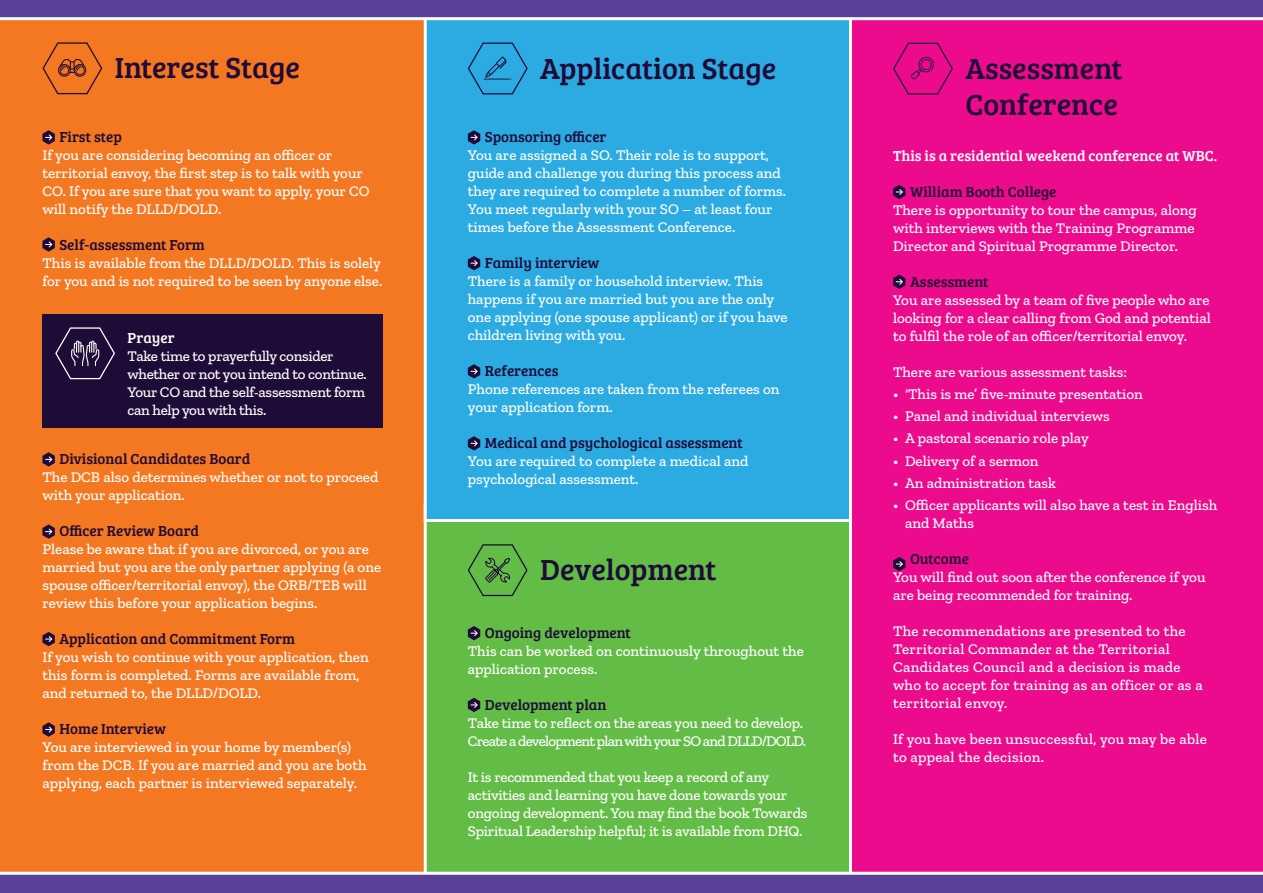
<style>
.page{position:relative;width:1263px;height:893px;background:#fff}
.page>*{position:absolute;margin:0;border:0;box-sizing:border-box;transform-origin:0 0}
.t1{font:30px/36px "Bree Serif";color:#1f0b37}
.t2{font:500 15px/18px "Zilla Slab";color:#fff}
.t3{font:15px "Bree Serif";color:#1f0b37}
.t4{font:500 15px/18px "Zilla Slab";letter-spacing:.02em;color:#fff}
.t5{font:500 15px/18px "Zilla Slab";letter-spacing:-.02em;color:#fff}
.t6{font:500 15px/18px "Zilla Slab";letter-spacing:-.05em;color:#fff}
.t7{font:15px "Bree Serif";color:#fff}
</style>
<div class="page">
<div style="left:850px;top:0;width:413px;height:893px;background:#ec0b8c"></div>
<div style="left:0;top:0;width:425px;height:893px;background:#f47821"></div>
<div style="left:424px;top:522px;width:428px;height:350px;background:#63bc46"></div>
<svg style="left:893px;top:42px;width:60px;height:53px"></svg>
<div style="left:424px;top:20px;width:428px;height:502px;background:#2cabe2"></div>
<svg style="left:42px;top:42px;width:61px;height:53px"></svg>
<svg style="left:42px;top:130px;width:13px;height:15px"></svg>
<svg style="left:42px;top:237px;width:13px;height:15px"></svg>
<svg style="left:42px;top:452px;width:13px;height:15px"></svg>
<svg style="left:42px;top:524px;width:13px;height:15px"></svg>
<svg style="left:42px;top:632px;width:13px;height:14px"></svg>
<svg style="left:42px;top:722px;width:13px;height:15px"></svg>
<div style="left:43px;top:314px;width:340px;height:114px;background:#1f0b37"></div>
<svg style="left:55px;top:327px;width:60px;height:53px"></svg>
<svg style="left:0;top:0;width:1263px;height:20px;background:#715aa7"></svg>
<svg style="left:0;top:872px;width:1263px;height:21px;background:#6f58a6"></svg>
<svg style="left:467px;top:41px;width:61px;height:54px;background:#2a9bd1"></svg>
<svg style="left:467px;top:543px;width:61px;height:54px;background:#5aa544"></svg>
<svg style="left:468px;top:130px;width:12px;height:15px"></svg>
<svg style="left:893px;top:185px;width:12px;height:14px"></svg>
<svg style="left:893px;top:275px;width:12px;height:14px"></svg>
<svg style="left:893px;top:557px;width:12px;height:14px"></svg>
<svg style="left:468px;top:626px;width:12px;height:14px"></svg>
<svg style="left:468px;top:698px;width:12px;height:14px"></svg>
<svg style="left:468px;top:256px;width:12px;height:14px"></svg>
<svg style="left:468px;top:364px;width:12px;height:15px"></svg>
<svg style="left:468px;top:436px;width:12px;height:14px"></svg>
<h1 class="t1" style="left:115px;top:48px;width:187px">Interest Stage</h1>
<p class="t3" style="left:59px;top:126px;width:64px">First step</p>
<p class="t2" style="left:42px;top:146px;width:329px">If you are considering becoming an officer or territorial envoy, the first step is to talk with your CO. If you are sure that you want to apply, your CO will notify the DLLD/DOLD.</p>
<p class="t3" style="left:59px;top:234px;width:147px">Self-assessment Form</p>
<p class="t2" style="left:42px;top:254px;width:341px">This is available from the DLLD/DOLD. This is solely for you and is not required to be seen by anyone else.</p>
<p class="t7" style="left:128px;top:327px;width:49px">Prayer</p>
<p class="t5" style="left:128px;top:347px;width:241px">Take time to prayerfully consider whether or not you intend to continue.<br>Your CO and the self-assessment form can help you with this.</p>
<p class="t3" style="left:59px;top:448px;width:192px">Divisional Candidates Board</p>
<p class="t2" style="left:42px;top:468px;width:337px">The DCB also determines whether or not to proceed with your application.</p>
<p class="t3" style="left:59px;top:520px;width:141px">Officer Review Board</p>
<p class="t2" style="left:42px;top:540px;width:340px">Please be aware that if you are divorced, or you are married but you are the only partner applying (a one spouse officer/territorial envoy), the ORB/TEB will review this before your application begins.</p>
<p class="t3" style="left:59px;top:628px;width:237px">Application and Commitment Form</p>
<p class="t2" style="left:42px;top:648px;width:328px">If you wish to continue with your application, then this form is completed. Forms are available from, and returned to, the DLLD/DOLD.</p>
<p class="t3" style="left:59px;top:718px;width:108px">Home Interview</p>
<p class="t2" style="left:42px;top:738px;width:326px">You are interviewed in your home by member(s) from the DCB. If you are married and you are both applying, each partner is interviewed separately.</p>
<h1 class="t1" style="left:540px;top:49px;width:238px">Application Stage</h1>
<p class="t3" style="left:485px;top:126px;width:123px">Sponsoring officer</p>
<p class="t2" style="left:468px;top:146px;width:320px">You are assigned a SO. Their role is to support, guide and challenge you during this process and they are required to complete a number of forms.<br>You meet regularly with your SO – at least four times before the Assessment Conference.</p>
<p class="t3" style="left:485px;top:252px;width:116px">Family interview</p>
<p class="t2" style="left:468px;top:272px;width:321px">There is a family or household interview. This happens if you are married but you are the only one applying (one spouse applicant) or if you have children living with you.</p>
<p class="t3" style="left:485px;top:360px;width:75px">References</p>
<p class="t2" style="left:468px;top:380px;width:313px">Phone references are taken from the referees on your application form.</p>
<p class="t3" style="left:485px;top:432px;width:259px">Medical and psychological assessment</p>
<p class="t2" style="left:468px;top:452px;width:282px">You are required to complete a medical and psychological assessment.</p>
<h1 class="t1" style="left:540px;top:550px;width:178px">Development</h1>
<p class="t3" style="left:485px;top:622px;width:148px">Ongoing development</p>
<p class="t2" style="left:468px;top:642px;width:337px">This can be worked on continuously throughout the application process.</p>
<p class="t3" style="left:485px;top:694px;width:123px">Development plan</p>
<p class="t6" style="left:468px;top:714px;width:340px">Take time to reflect on the areas you need to develop.<br>Create a development plan with your SO and DLLD/DOLD.</p>
<p class="t2" style="left:468px;top:768px;width:341px">It is recommended that you keep a record of any activities and learning you have done towards your ongoing development. You may find the book Towards Spiritual Leadership helpful; it is available from DHQ.</p>
<h1 class="t1" style="left:965px;top:49px;width:159px">Assessment<br>Conference</h1>
<p class="t7" style="left:893px;top:145px;width:326px">This is a residential weekend conference at WBC.</p>
<p class="t3" style="left:910px;top:181px;width:148px">William Booth College</p>
<p class="t2" style="left:893px;top:201px;width:305px">There is opportunity to tour the campus, along with interviews with the Training Programme<br>Director and Spiritual Programme Director.</p>
<p class="t3" style="left:910px;top:271px;width:80px">Assessment</p>
<p class="t2" style="left:893px;top:291px;width:319px;text-align:justify">You are assessed by a team of five people who are looking for a clear calling from God and potential to fulfil the role of an officer/territorial envoy.</p>
<p class="t2" style="left:893px;top:363px;width:235px">There are various assessment tasks:</p>
<p class="t2" style="left:893px;top:385px;width:251px">• ‘This is me’ five-minute presentation</p>
<p class="t2" style="left:893px;top:407px;width:218px">• Panel and individual interviews</p>
<p class="t2" style="left:893px;top:430px;width:197px">• A pastoral scenario role play</p>
<p class="t2" style="left:893px;top:452px;width:147px">• Delivery of a sermon</p>
<p class="t2" style="left:893px;top:474px;width:165px">• An administration task</p>
<p class="t2" style="left:905px;top:496px;width:314px;text-indent:-12px">• Officer applicants will also have a test in English and Maths</p>
<p class="t3" style="left:910px;top:548px;width:60px">Outcome</p>
<p class="t2" style="left:893px;top:568px;width:314px">You will find out soon after the conference if you are being recommended for training.</p>
<p class="t4" style="left:893px;top:622px;width:311px">The recommendations are presented to the Territorial Commander at the Territorial Candidates Council and a decision is made who to accept for training as an officer or as a territorial envoy.</p>
<p class="t4" style="left:893px;top:730px;width:315px">If you have been unsuccessful, you may be able to appeal the decision.</p>
</div>
